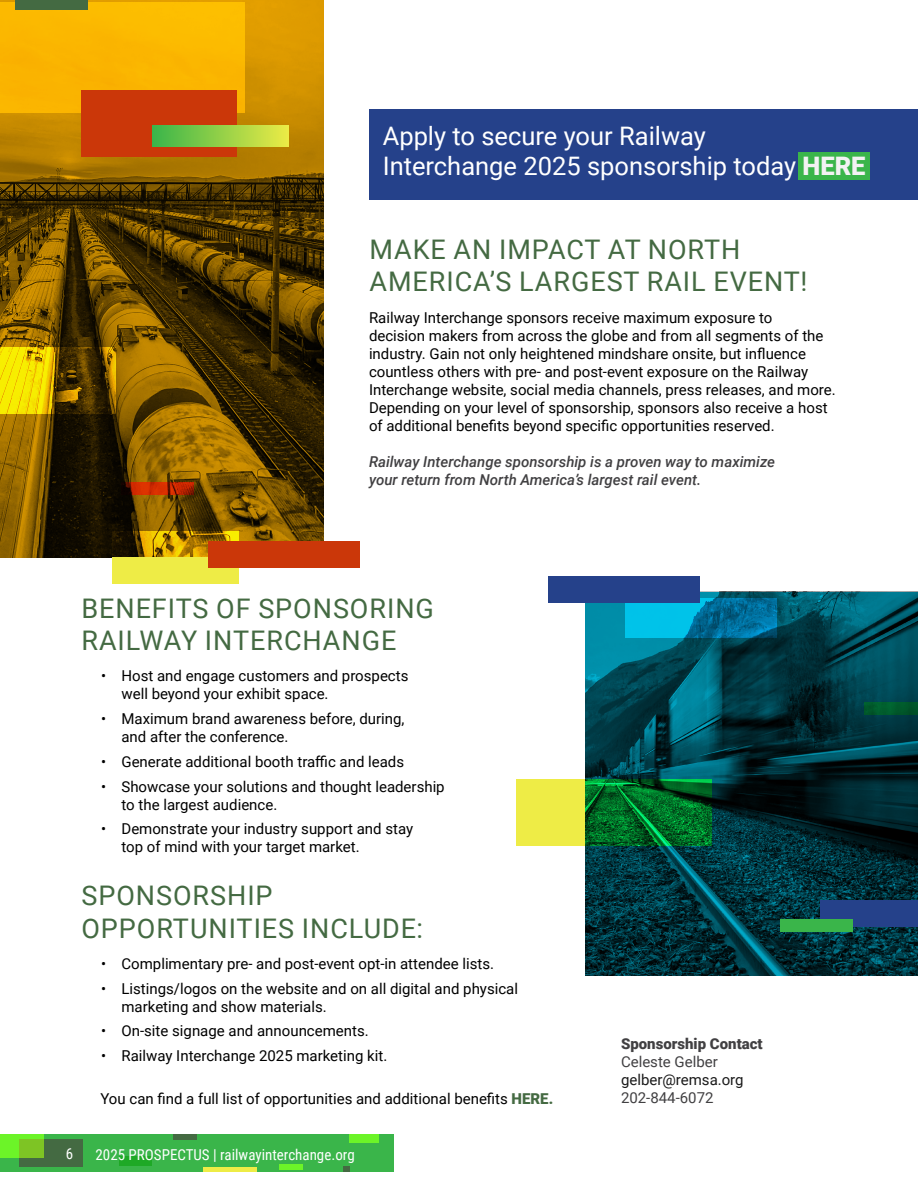
<style>
.page{position:relative;width:918px;height:1188px;background:#fff}
.page>*{position:absolute;margin:0;border:0;box-sizing:border-box;transform-origin:0 0}
.t1{font:27px/32.4px "Roboto";letter-spacing:.035em;color:#446a42}
.t2{font:25.5px/30.6px "Roboto";color:#fff}
.t3{font:15px/18px "Roboto";color:#000}
.t4{font:italic 500 15px/18px "Roboto";color:#414042}
.t5{font:15px "Roboto Condensed";color:#fff}
.t6{font:15px "Roboto";color:#414042}
.t7{font:900 15px "Roboto";color:#414042}
.t8{font:15px "Roboto";color:#1a1a1a}
.s1{font-weight:900;color:#f3f2f3}
.s2{font-weight:900;color:#446a42}
</style>
<div class="page">
<div style="left:0;top:1134px;width:393px;height:38px;background:#3ab54a"></div>
<div style="left:19px;top:1139px;width:64px;height:28px;background:#446a42"></div>
<svg style="left:0;top:1134px;width:43px;height:24px"></svg>
<div style="left:349px;top:1134px;width:29px;height:9px;background:#6cf428"></div>
<div style="left:119px;top:1156px;width:33px;height:9px;background:#1ea926"></div>
<div style="left:279px;top:1164px;width:24px;height:6px;background:#6cf428"></div>
<div style="left:173px;top:1134px;width:24px;height:6px;background:#446a42"></div>
<svg style="left:344px;top:1166px;width:6px;height:6px"></svg>
<div style="left:203px;top:1167px;width:54px;height:5px;background:#eeec46"></div>
<img style="left:0;top:0;width:324px;height:557px">
<img style="left:585px;top:592px;width:333px;height:384px">
<div style="left:369px;top:109px;width:549px;height:91px;background:#25418a"></div>
<div style="left:821px;top:900px;width:97px;height:27px;background:#25418a"></div>
<svg style="left:625px;top:598px;width:151px;height:40px;background:#0091ba"></svg>
<svg style="left:585px;top:779px;width:127px;height:67px;background:#006c26"></svg>
<svg style="left:112px;top:532px;width:127px;height:25px;background:#947000"></svg>
<svg style="left:0;top:347px;width:116px;height:67px;background:#9f8600"></svg>
<div style="left:0;top:2px;width:245px;height:110px;background:#fbb600"></div>
<div style="left:516px;top:779px;width:69px;height:67px;background:#eeec46"></div>
<div style="left:549px;top:577px;width:151px;height:26px;background:#25418a"></div>
<div style="left:780px;top:919px;width:73px;height:13px;background:#3ab54a"></div>
<div style="left:15px;top:0;width:73px;height:10px;background:#446a42"></div>
<div style="left:864px;top:702px;width:54px;height:13px;background:#005a2c"></div>
<svg style="left:122px;top:482px;width:72px;height:13px"></svg>
<div style="left:112px;top:557px;width:127px;height:26px;background:#eeec46"></div>
<div style="left:208px;top:541px;width:152px;height:27px;background:#cb3709"></div>
<div style="left:81px;top:90px;width:156px;height:67px;background:#cb3709"></div>
<div style="left:152px;top:125px;width:136px;height:22px;background:linear-gradient(to right,#39b54a,#eaeb46)"></div>
<div style="left:799px;top:153px;width:71px;height:27px;background:#3ab54a"></div>
<h2 class="t2" style="left:383px;top:120px;width:484px">Apply to secure your Railway<br>Interchange 2025 sponsorship today <span class="s1">HERE</span></h2>
<h1 class="t1" style="left:369px;top:232px;width:439px">MAKE AN IMPACT AT NORTH<br>AMERICA’S LARGEST RAIL EVENT!</h1>
<p class="t3" style="left:369px;top:308px;width:468px">Railway Interchange sponsors receive maximum exposure to<br>decision makers from across the globe and from all segments of the industry. Gain not only heightened mindshare onsite, but influence countless others with pre- and post-event exposure on the Railway Interchange website, social media channels, press releases, and more.<br>Depending on your level of sponsorship, sponsors also receive a host of additional benefits beyond specific opportunities reserved.</p>
<p class="t4" style="left:369px;top:452px;width:408px">Railway Interchange sponsorship is a proven way to maximize your return from North America’s largest rail event.</p>
<h1 class="t1" style="left:81px;top:591px;width:354px">BENEFITS OF SPONSORING<br>RAILWAY INTERCHANGE</h1>
<p class="t3" style="left:122px;top:666px;width:288px;text-indent:-20px">• Host and engage customers and prospects well beyond your exhibit space.</p>
<p class="t3" style="left:122px;top:709px;width:285px;text-indent:-20px">• Maximum brand awareness before, during, and after the conference.</p>
<p class="t3" style="left:101px;top:752px;width:304px">• Generate additional booth traffic and leads</p>
<p class="t3" style="left:122px;top:777px;width:325px;text-indent:-20px">• Showcase your solutions and thought leadership to the largest audience.</p>
<p class="t3" style="left:122px;top:819px;width:293px;text-indent:-20px">• Demonstrate your industry support and stay top of mind with your target market.</p>
<h1 class="t1" style="left:81px;top:879px;width:343px">SPONSORSHIP<br>OPPORTUNITIES INCLUDE:</h1>
<p class="t3" style="left:101px;top:954px;width:394px">• Complimentary pre- and post-event opt-in attendee lists.</p>
<p class="t3" style="left:122px;top:979px;width:398px;text-indent:-20px">• Listings/logos on the website and on all digital and physical marketing and show materials.</p>
<p class="t3" style="left:101px;top:1021px;width:269px">• On-site signage and announcements.</p>
<p class="t3" style="left:101px;top:1046px;width:288px">• Railway Interchange 2025 marketing kit.</p>
<p class="t3" style="left:100px;top:1089px;width:454px">You can find a full list of opportunities and additional benefits <span class="s2">HERE.</span></p>
<p class="t5" style="left:66px;top:1143px;width:9px">6</p>
<p class="t5" style="left:96px;top:1144px;width:261px">2025 PROSPECTUS | railwayinterchange.org</p>
<p class="t7" style="left:621px;top:1033px;width:143px">Sponsorship Contact</p>
<p class="t6" style="left:621px;top:1051px;width:98px">Celeste Gelber</p>
<p class="t8" style="left:621px;top:1069px;width:124px">gelber@remsa.org</p>
<p class="t6" style="left:621px;top:1087px;width:94px">202-844-6072</p>
</div>
